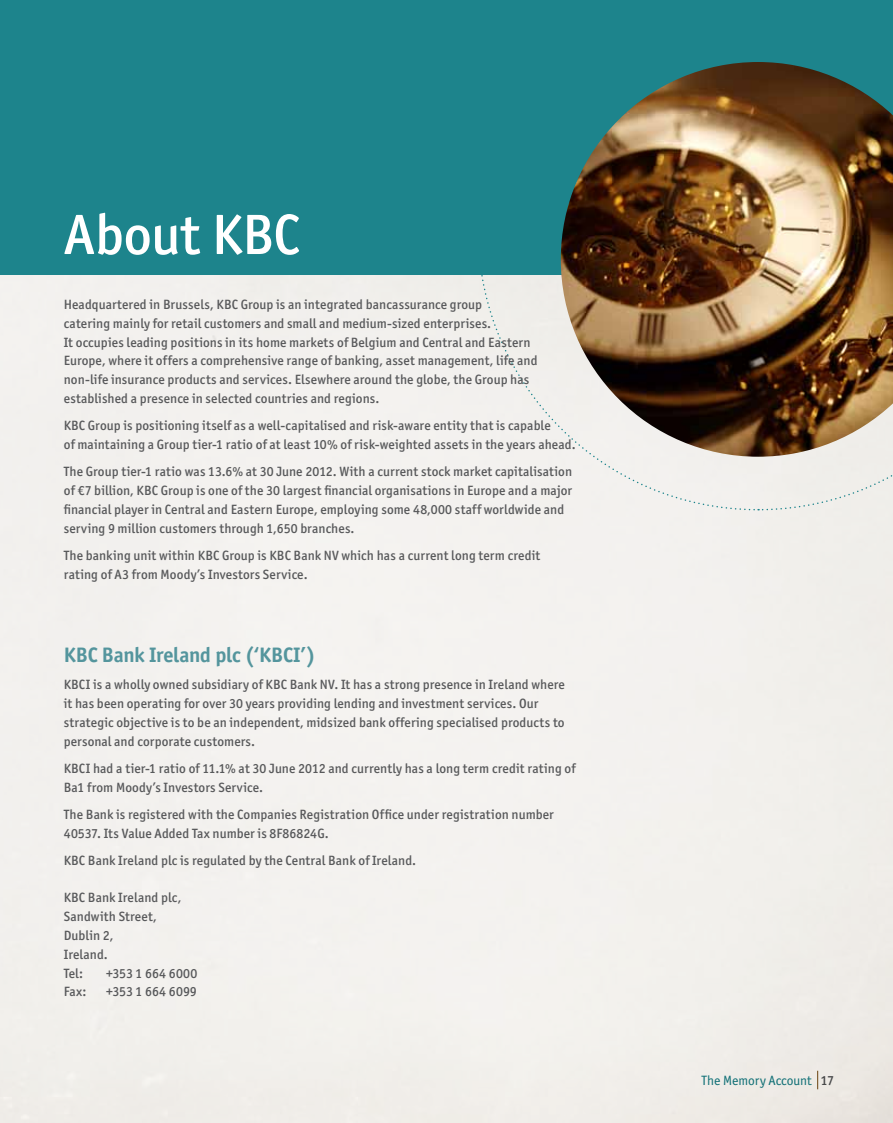
<style>
.page{position:relative;width:893px;height:1123px;background:#fff}
.page>*{position:absolute;margin:0;border:0;box-sizing:border-box;transform-origin:0 0}
.t1{font:500 57px "Officina Sans ITC Std";letter-spacing:-.01em;color:#fff}
.t2{font:700 21px "Officina Sans ITC Std";letter-spacing:-.005em;color:#54959d}
.t3{font:500 13.5px/18.8px "Officina Sans ITC Std";letter-spacing:.01em;color:#58595b}
.t4{font:13.5px "Officina Sans ITC Std";color:#1d848c}
.s1{font-weight:500;color:#58595b}
</style>
<div class="page">
<div style="left:0;top:274px;width:893px;height:849px;background:#f3f1ee"></div>
<div style="left:0;top:0;width:893px;height:274px;background:#1d848c"></div>
<div style="left:477px;top:253px;width:280px;height:258px;background:#f2f0ee"></div>
<div style="left:758px;top:457px;width:135px;height:54px;background:#f0eeea"></div>
<img style="left:561px;top:62px;width:332px;height:395px">
<h1 class="t1" style="left:64px;top:201px;width:237px">About KBC</h1>
<p class="t3" style="left:64px;top:295px;width:475px">Headquartered in Brussels, KBC Group is an integrated bancassurance group<br>catering mainly for retail customers and small and medium-sized enterprises.<br>It occupies leading positions in its home markets of Belgium and Central and Eastern Europe, where it offers a comprehensive range of banking, asset management, life and non-life insurance products and services. Elsewhere around the globe, the Group has established a presence in selected countries and regions.</p>
<p class="t3" style="left:64px;top:416px;width:513px">KBC Group is positioning itself as a well-capitalised and risk-aware entity that is capable<br>of maintaining a Group tier-1 ratio of at least 10% of risk-weighted assets in the years ahead.</p>
<p class="t3" style="left:64px;top:462px;width:510px">The Group tier-1 ratio was 13.6% at 30 June 2012. With a current stock market capitalisation of €7 billion, KBC Group is one of the 30 largest financial organisations in Europe and a major financial player in Central and Eastern Europe, employing some 48,000 staff worldwide and serving 9 million customers through 1,650 branches.</p>
<p class="t3" style="left:64px;top:546px;width:478px">The banking unit within KBC Group is KBC Bank NV which has a current long term credit rating of A3 from Moody’s Investors Service.</p>
<h2 class="t2" style="left:64px;top:642px;width:254px">KBC Bank Ireland plc (‘KBCI’)</h2>
<p class="t3" style="left:64px;top:675px;width:503px">KBCI is a wholly owned subsidiary of KBC Bank NV. It has a strong presence in Ireland where it has been operating for over 30 years providing lending and investment services. Our strategic objective is to be an independent, midsized bank offering specialised products to personal and corporate customers.</p>
<p class="t3" style="left:64px;top:759px;width:513px">KBCI had a tier-1 ratio of 11.1% at 30 June 2012 and currently has a long term credit rating of<br>Ba1 from Moody’s Investors Service.</p>
<p class="t3" style="left:64px;top:805px;width:492px">The Bank is registered with the Companies Registration Office under registration number<br>40537. Its Value Added Tax number is 8F86824G.</p>
<p class="t3" style="left:64px;top:851px;width:354px">KBC Bank Ireland plc is regulated by the Central Bank of Ireland.</p>
<p class="t3" style="left:64px;top:888px;width:119px">KBC Bank Ireland plc,<br>Sandwith Street,<br>Dublin 2,<br>Ireland.<br>Tel:</p>
<p class="t3" style="left:106px;top:963px;width:92px">+353 1 664 6000</p>
<p class="t3" style="left:64px;top:982px;width:24px">Fax:</p>
<p class="t3" style="left:106px;top:982px;width:92px">+353 1 664 6099</p>
<p class="t4" style="left:702px;top:1072px;width:134px">The Memory Account <span class="s1">17</span></p>
</div>
